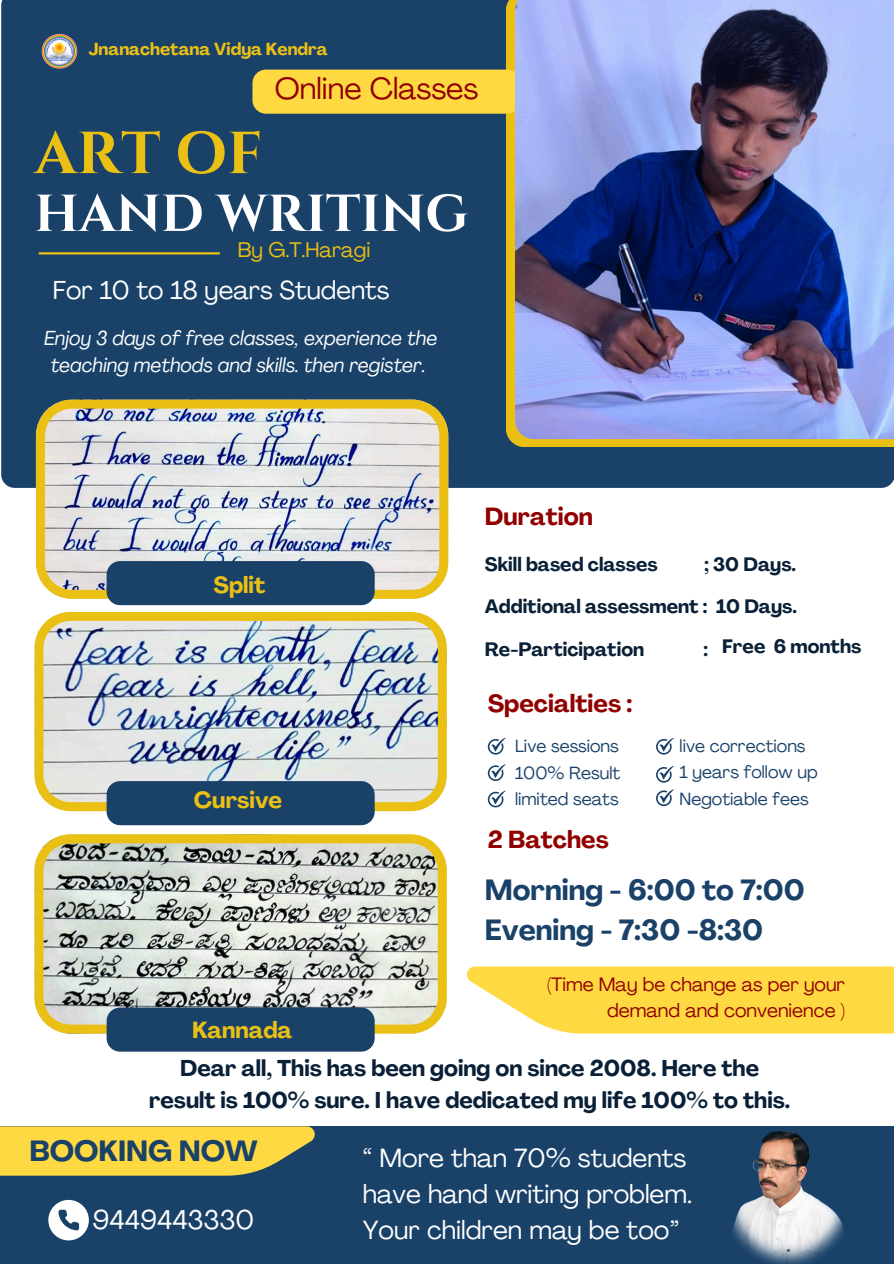
<style>
.page{position:relative;width:894px;height:1264px;background:#fff}
.page>*{position:absolute;margin:0;border:0;box-sizing:border-box;transform-origin:0 0}
.t1{font:700 59.1px "Cinzel";color:#ebc015}
.t2{font:700 51.75px "Cinzel";color:#fff}
.t3{font:30.15px "Agrandir";color:#910000}
.t4{font:700 28.8px/39.5px "Agrandir";color:#1a4269}
.t5{font:26.7px "Agrandir";color:#fff}
.t6{font:25.95px/36px "Agrandir";color:#fff}
.t7{font:25.65px "Agrandir";color:#fff}
.t8{font:700 24.45px "Agrandir";color:#910000}
.t9{font:700 24.3px "Agrandir";color:#910000}
.t10{font:700 22.95px "Agrandir";color:#ebc015}
.t11{font:700 22.5px "Agrandir";color:#092037}
.t12{font:20.85px "Agrandir";color:#ebc015}
.t13{font:italic 20.1px/27px "Agrandir";color:#fff;text-align:center}
.t14{font:700 19.05px "Agrandir";color:#092037}
.t15{font:19.05px/25.8px "Agrandir";color:#910000;text-align:right}
.t16{font:17.4px "Agrandir";color:#1a4269}
.t17{font:700 17.1px "Agrandir";color:#ebc015}
</style>
<div class="page">
<div style="left:1px;top:0;width:892px;height:488px;background:#1a4269"></div>
<img style="left:36px;top:399px;width:412px;height:200px">
<div style="left:0;top:1126px;width:893px;height:137px;background:#1a4269"></div>
<img style="left:34px;top:612px;width:412px;height:199px">
<svg style="left:34px;top:834px;width:412px;height:199px;background:#bdbda7"></svg>
<svg style="left:0;top:1126px;width:315px;height:49px;background:#eccd44"></svg>
<div style="left:107px;top:561px;width:267px;height:44px;background:#1a4269;border-radius:14px"></div>
<div style="left:107px;top:781px;width:267px;height:44px;background:#1a4269;border-radius:14px"></div>
<div style="left:107px;top:1007px;width:267px;height:44px;background:#1a4269;border-radius:14px"></div>
<hr style="left:39px;top:252px;width:181px;height:2px;background:#ebc015">
<svg style="left:487px;top:738px;width:18px;height:16px"></svg>
<svg style="left:487px;top:764px;width:18px;height:17px"></svg>
<svg style="left:487px;top:790px;width:18px;height:17px"></svg>
<svg style="left:656px;top:738px;width:17px;height:16px"></svg>
<svg style="left:656px;top:766px;width:17px;height:16px"></svg>
<svg style="left:656px;top:789px;width:17px;height:17px"></svg>
<svg style="left:48px;top:1199px;width:41px;height:41px"></svg>
<img style="left:40px;top:31px;width:40px;height:41px">
<svg style="left:505px;top:0;width:388px;height:447px;background:#dcb71c"></svg>
<img style="left:732px;top:1131px;width:111px;height:132px">
<svg style="left:467px;top:966px;width:426px;height:67px;background:#ffdc52"></svg>
<div style="left:252px;top:70px;width:268px;height:44px;background:#ffd941;border-radius:14px"></div>
<img style="left:515px;top:0;width:378px;height:439px">
<p class="t17" style="left:88px;top:43px;width:241px">Jnanachetana Vidya Kendra</p>
<p class="t3" style="left:275px;top:76px;width:205px">Online Classes</p>
<p class="t1" style="left:34px;top:116px;width:229px">ART OF</p>
<p class="t2" style="left:34px;top:181px;width:435px">HAND WRITING</p>
<p class="t12" style="left:237px;top:241px;width:134px">By G.T.Haragi</p>
<p class="t7" style="left:53px;top:280px;width:338px">For 10 to 18 years Students</p>
<h6 class="t13" style="left:44px;top:327px;width:394px">Enjoy 3 days of free classes, experience the teaching methods and skills. then register.</h6>
<p class="t10" style="left:213px;top:575px;width:53px">Split</p>
<p class="t10" style="left:194px;top:790px;width:90px">Cursive</p>
<p class="t10" style="left:192px;top:1020px;width:102px">Kannada</p>
<p class="t8" style="left:484px;top:506px;width:109px">Duration</p>
<p class="t14" style="left:484px;top:556px;width:174px">Skill based classes</p>
<p class="t14" style="left:704px;top:556px;width:93px">; 30 Days.</p>
<p class="t14" style="left:484px;top:599px;width:313px">Additional assessment : 10 Days.</p>
<p class="t14" style="left:484px;top:642px;width:161px">Re-Participation</p>
<p class="t14" style="left:703px;top:642px;width:6px">:</p>
<p class="t14" style="left:722px;top:638px;width:141px">Free 6 months</p>
<p class="t8" style="left:487px;top:693px;width:146px">Specialties :</p>
<h5 class="t16" style="left:515px;top:739px;width:105px">Live sessions</h5>
<h1 class="t16" style="left:515px;top:765px;width:107px">100% Result</h1>
<h2 class="t16" style="left:515px;top:792px;width:105px">limited seats</h2>
<p class="t9" style="left:487px;top:829px;width:122px">2 Batches</p>
<h6 class="t16" style="left:679px;top:738px;width:127px">live corrections</h6>
<p class="t16" style="left:679px;top:765px;width:139px">1 years follow up</p>
<p class="t16" style="left:679px;top:791px;width:131px">Negotiable fees</p>
<p class="t4" style="left:484px;top:873px;width:321px">Morning - 6:00 to 7:00<br>Evening - 7:30 -8:30</p>
<p class="t15" style="left:547px;top:973px;width:299px">(Time May be change as per your demand and convenience )</p>
<p class="t11" style="left:180px;top:1059px;width:580px">Dear all, This has been going on since 2008. Here the</p>
<p class="t11" style="left:149px;top:1091px;width:642px">result is 100% sure. I have dedicated my life 100% to this.</p>
<p class="t4" style="left:29px;top:1134px;width:230px">BOOKING NOW</p>
<p class="t5" style="left:93px;top:1208px;width:163px">9449443330</p>
<p class="t6" style="left:362px;top:1141px;width:331px">“ More than 70% students have hand writing problem.<br>Your children may be too”</p>
</div>
